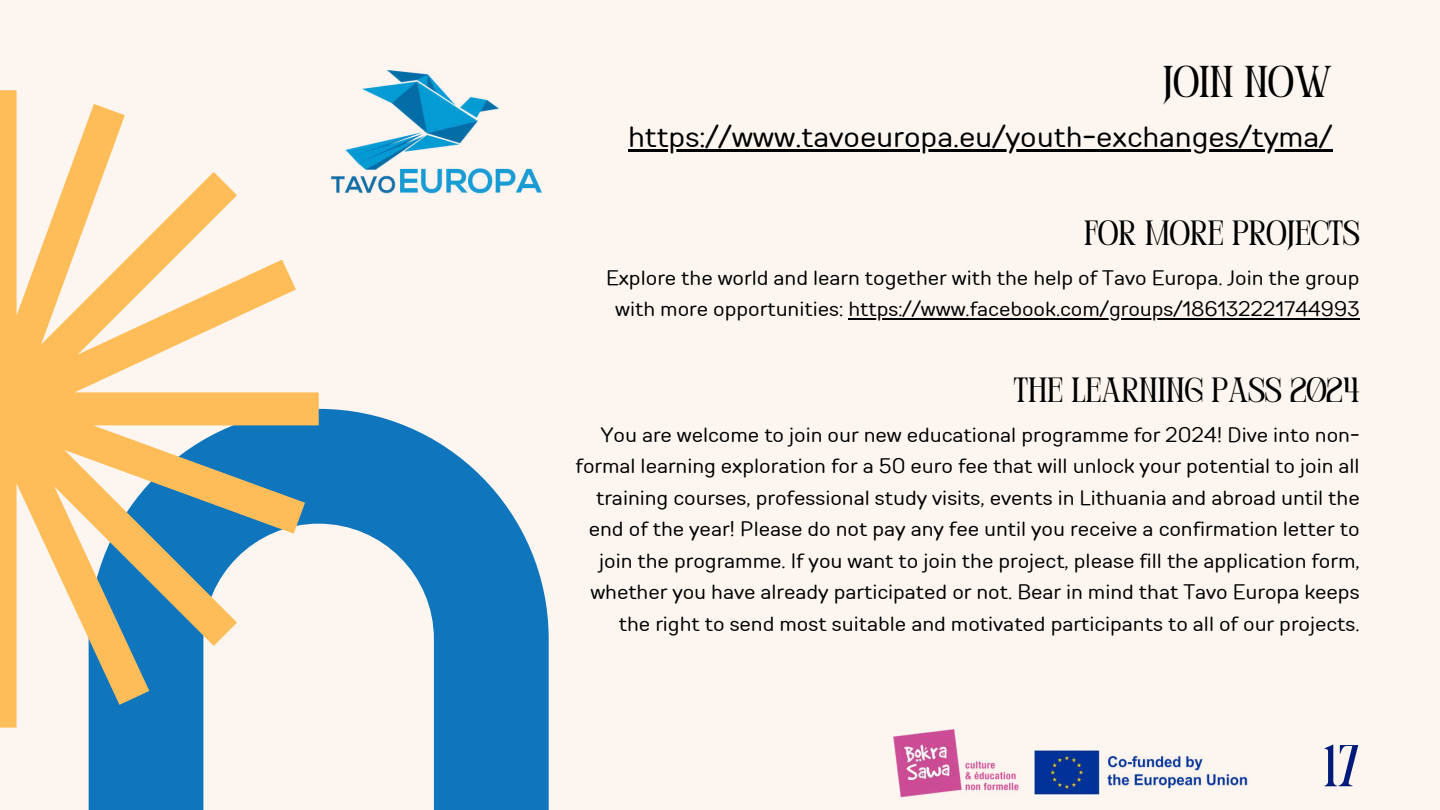
<style>
.page{position:relative;width:1440px;height:810px;background:#fdf6f0}
.page>*{position:absolute;margin:0;border:0;box-sizing:border-box;transform-origin:0 0}
.t1{font:58.9px "Perandoryv 2";color:#001b79}
.t2{font:44.5px "Perandoryv 2";color:#000}
.t3{font:35px "Perandoryv 2";color:#000}
.t4{font:30px "TT Rounds Neue";color:#000}
.t5{font:21px/31.5px "TT Rounds Neue";color:#000;text-align:center}
</style>
<div class="page">
<svg style="left:89px;top:409px;width:460px;height:401px;fill:#0f75bc"></svg>
<svg style="left:0;top:90px;width:319px;height:638px"></svg>
<img style="left:894px;top:729px;width:124px;height:68px">
<img style="left:1033px;top:749px;width:215px;height:46px">
<img style="left:332px;top:71px;width:209px;height:123px">
<hr style="left:628px;top:149px;width:704px;height:2px;background:#000">
<hr style="left:848px;top:318px;width:512px;height:1px;background:#000">
<h2 class="t2" style="left:1163px;top:64px;width:171px">JOIN NOW</h2>
<h3 class="t4" style="left:628px;top:117px;width:706px">https://www.tavoeuropa.eu/youth-exchanges/tyma/</h3>
<h3 class="t3" style="left:1084px;top:219px;width:277px">FOR MORE PROJECTS</h3>
<p class="t5" style="left:606px;top:262px;width:755px">Explore the world and learn together with the help of Tavo Europa. Join the group with more opportunities: https://www.facebook.com/groups/186132221744993</p>
<h3 class="t3" style="left:1014px;top:376px;width:347px">THE LEARNING PASS 2024</h3>
<p class="t5" style="left:576px;top:419px;width:786px;text-align:right">You are welcome to join our new educational programme for 2024! Dive into non&shy;formal learning exploration for a 50 euro fee that will unlock your potential to join all training courses, professional study visits, events in Lithuania and abroad until the end of the year! Please do not pay any fee until you receive a confirmation letter to join the programme. If you want to join the project, please fill the application form, whether you have already participated or not. Bear in mind that Tavo Europa keeps the right to send most suitable and motivated participants to all of our projects.</p>
<h1 class="t1" style="left:1323px;top:742px;width:38px">17</h1>
</div>
